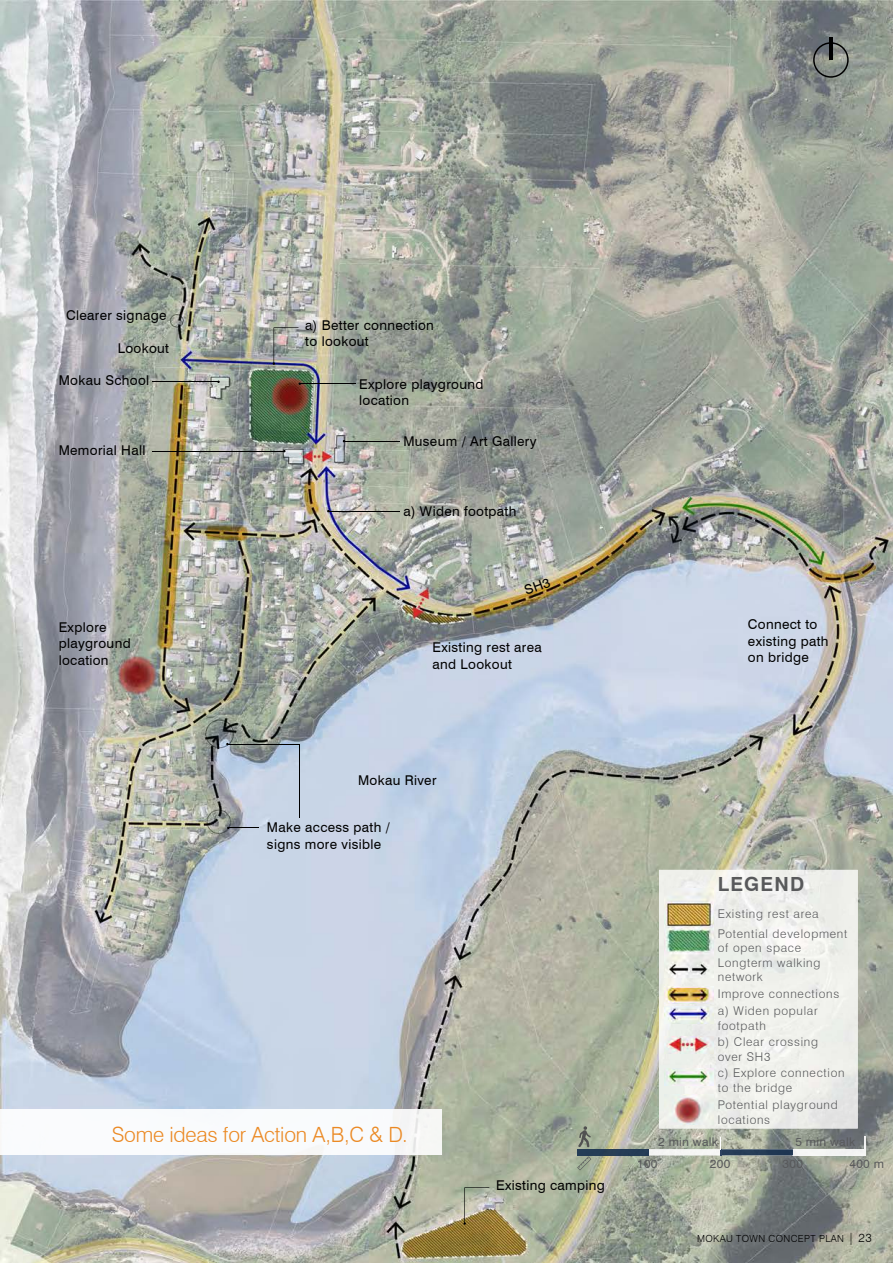
<style>
.page{position:relative;width:893px;height:1263px;background:#fff}
.page>*{position:absolute;margin:0;border:0;box-sizing:border-box;transform-origin:0 0}
.t1{font:300 21px "Swiss 721 BT";letter-spacing:-.01em;color:#eb8923}
.t2{font:700 19.5px "Swiss 721 BT";letter-spacing:.06em;color:#58595b}
.t3{font:13.5px/16.2px "Swiss 721 BT";letter-spacing:.025em;color:#000}
.t4{font:300 12px/14.4px "Swiss 721 BT";letter-spacing:.06em;color:#58595b}
.t5{font:12px/22.4px "Swiss 721 BT";letter-spacing:.025em;color:#58595b}
.t6{font:300 9.75px "Swiss 721 BT";letter-spacing:.04em;color:#000}
.s1{font-size:12px}
</style>
<div class="page">
<img style="left:0;top:0;width:893px;height:1263px">
<img style="left:659px;top:870px;width:199px;height:258px">
<img style="left:665px;top:889px;width:48px;height:88px">
<img style="left:665px;top:1006px;width:48px;height:17px">
<img style="left:665px;top:1037px;width:48px;height:17px">
<img style="left:665px;top:986px;width:48px;height:17px">
<img style="left:665px;top:1068px;width:48px;height:17px">
<img style="left:665px;top:1095px;width:48px;height:29px">
<svg style="left:273px;top:327px;width:25px;height:38px"></svg>
<svg style="left:463px;top:1187px;width:26px;height:38px"></svg>
<hr style="left:152px;top:381px;width:67px;height:1px;background:#000">
<hr style="left:152px;top:451px;width:132px;height:1px;background:#000">
<hr style="left:300px;top:383px;width:56px;height:1px;background:#000">
<hr style="left:344px;top:441px;width:56px;height:1px;background:#000">
<hr style="left:328px;top:511px;width:72px;height:1px;background:#000">
<hr style="left:228px;top:828px;width:31px;height:1px;background:#000">
<hr style="left:227px;top:744px;width:72px;height:1px;background:#000">
<hr style="left:299px;top:744px;width:1px;height:74px;background:#000">
<svg style="left:813px;top:42px;width:36px;height:36px"></svg>
<hr style="left:829px;top:38px;width:3px;height:22px;background:#000">
<img style="left:0;top:1109px;width:441px;height:45px">
<img style="left:577px;top:1149px;width:288px;height:6px">
<svg style="left:721px;top:1137px;width:1px;height:18px"></svg>
<svg style="left:864px;top:1137px;width:1px;height:12px"></svg>
<svg style="left:577px;top:1156px;width:14px;height:14px"></svg>
<svg style="left:578px;top:1126px;width:13px;height:21px"></svg>
<svg style="left:524px;top:577px;width:27px;height:18px"></svg>
<p class="t3" style="left:66px;top:307px;width:102px">Clearer signage</p>
<p class="t3" style="left:118px;top:340px;width:53px">Lookout</p>
<p class="t3" style="left:59px;top:372px;width:92px">Mokau School</p>
<p class="t3" style="left:59px;top:442px;width:88px">Memorial Hall</p>
<p class="t3" style="left:59px;top:619px;width:74px">Explore playground location</p>
<p class="t3" style="left:305px;top:317px;width:130px">a) Better connection to lookout</p>
<p class="t3" style="left:359px;top:376px;width:126px">Explore playground location</p>
<p class="t3" style="left:403px;top:433px;width:135px">Museum / Art Gallery</p>
<p class="t3" style="left:403px;top:503px;width:115px">a) Widen footpath</p>
<p class="t3" style="left:432px;top:639px;width:111px">Existing rest area and Lookout</p>
<p class="t3" style="left:748px;top:616px;width:82px">Connect to existing path on bridge</p>
<p class="t3" style="left:358px;top:772px;width:80px">Mokau River</p>
<p class="t3" style="left:267px;top:819px;width:124px">Make access path / signs more visible</p>
<h1 class="t1" style="left:112px;top:1122px;width:297px">Some ideas for Action A,B,C &amp; D.</h1>
<p class="t3" style="left:496px;top:1177px;width:110px">Existing camping</p>
<h2 class="t2" style="left:718px;top:872px;width:88px">LEGEND</h2>
<p class="t4" style="left:718px;top:906px;width:102px">Existing rest area</p>
<p class="t4" style="left:718px;top:926px;width:131px">Potential development of open space</p>
<p class="t4" style="left:718px;top:955px;width:104px">Longterm walking network</p>
<p class="t4" style="left:718px;top:987px;width:123px">Improve connections</p>
<p class="t4" style="left:718px;top:1035px;width:102px">b) Clear crossing over SH3</p>
<p class="t4" style="left:718px;top:1097px;width:121px">Potential playground locations</p>
<p class="t4" style="left:718px;top:1004px;width:101px">a) Widen popular footpath</p>
<p class="t4" style="left:718px;top:1065px;width:128px">c) Explore connection to the bridge</p>
<p class="t5" style="left:658px;top:1130px;width:61px">2 min walk</p>
<p class="t5" style="left:783px;top:1130px;width:74px;text-indent:13px">5 min walk<br>300</p>
<p class="t5" style="left:637px;top:1152px;width:22px">100</p>
<p class="t5" style="left:710px;top:1152px;width:22px">200</p>
<p class="t5" style="left:849px;top:1152px;width:36px">400 m</p>
<p class="t6" style="left:697px;top:1232px;width:176px">MOKAU TOWN CONCEPT PLAN <span class="s1">| 23</span></p>
</div>
